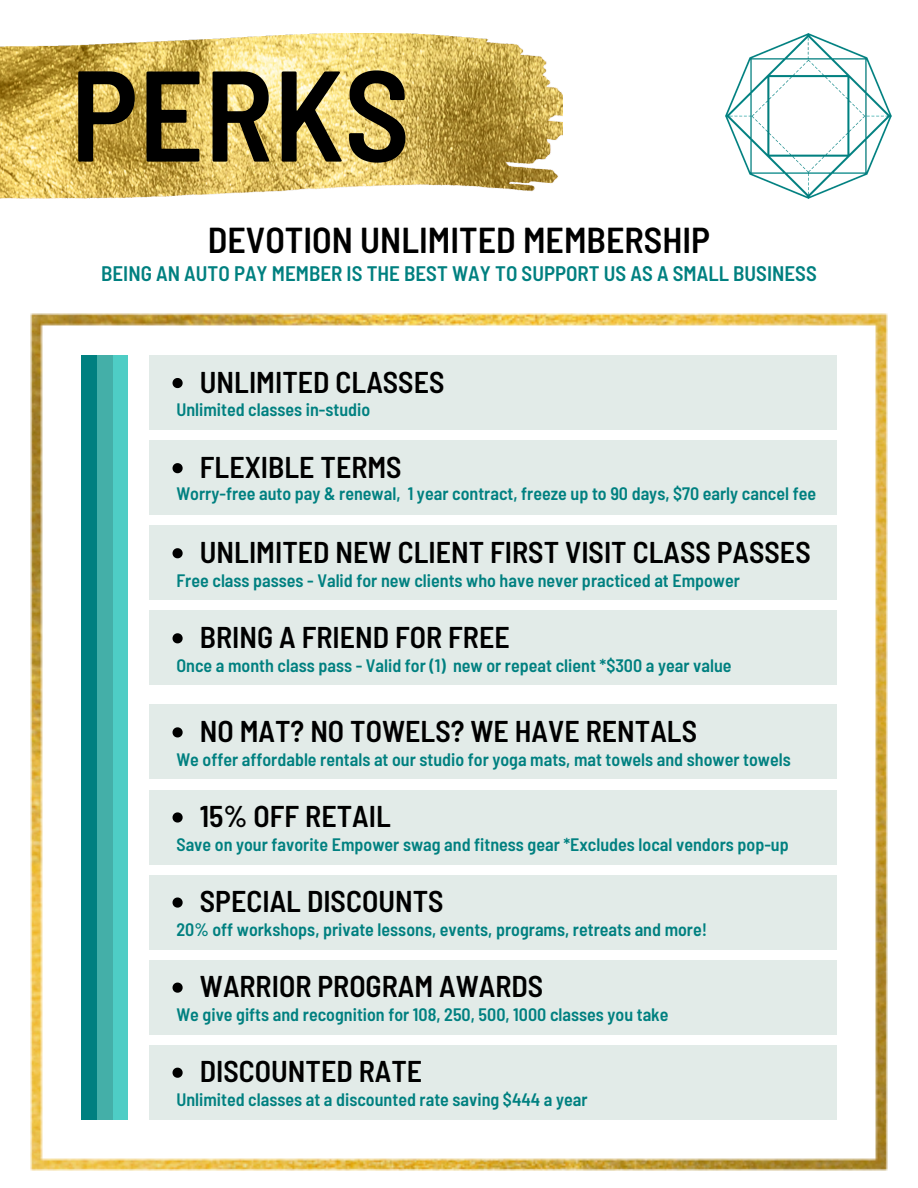
<style>
.page{position:relative;width:918px;height:1188px;background:#fff}
.page>*{position:absolute;margin:0;border:0;box-sizing:border-box;transform-origin:0 0}
.t1{font:600 semi-condensed 128.85px "Barlow";color:#000}
.t2{font:600 semi-condensed 36px "Barlow";color:#000}
.t3{font:600 semi-condensed 30px "Barlow";color:#000}
.t4{font:600 semi-condensed 21px "Barlow";color:#008080}
.t5{font:600 semi-condensed 18px "Barlow";color:#008080}
</style>
<div class="page">
<img style="left:0;top:33px;width:562px;height:166px">
<img style="left:30px;top:313px;width:858px;height:857px">
<div style="left:149px;top:355px;width:688px;height:75px;background:#e2ebe8"></div>
<svg style="left:173px;top:378px;width:10px;height:10px"></svg>
<div style="left:149px;top:440px;width:688px;height:75px;background:#e2ebe8"></div>
<svg style="left:173px;top:463px;width:10px;height:10px"></svg>
<div style="left:149px;top:525px;width:688px;height:75px;background:#e2ebe8"></div>
<svg style="left:173px;top:548px;width:10px;height:10px"></svg>
<div style="left:149px;top:610px;width:688px;height:75px;background:#e2ebe8"></div>
<svg style="left:173px;top:633px;width:10px;height:10px"></svg>
<div style="left:149px;top:704px;width:688px;height:75px;background:#e2ebe8"></div>
<svg style="left:173px;top:727px;width:10px;height:10px"></svg>
<div style="left:149px;top:790px;width:688px;height:75px;background:#e2ebe8"></div>
<svg style="left:173px;top:812px;width:10px;height:11px"></svg>
<div style="left:149px;top:875px;width:688px;height:75px;background:#e2ebe8"></div>
<svg style="left:173px;top:897px;width:10px;height:11px"></svg>
<div style="left:149px;top:960px;width:688px;height:75px;background:#e2ebe8"></div>
<svg style="left:173px;top:983px;width:10px;height:10px"></svg>
<img style="left:726px;top:33px;width:165px;height:166px">
<div style="left:149px;top:1045px;width:688px;height:75px;background:#e2ebe8"></div>
<svg style="left:173px;top:1068px;width:10px;height:10px"></svg>
<div style="left:112px;top:355px;width:15px;height:765px;background:#4ecdc5"></div>
<div style="left:97px;top:355px;width:16px;height:765px;background:#44afa8"></div>
<div style="left:82px;top:355px;width:15px;height:765px;background:#008080"></div>
<p class="t1" style="left:71px;top:33px;width:341px">PERKS</p>
<p class="t2" style="left:208px;top:217px;width:504px">DEVOTION UNLIMITED MEMBERSHIP</p>
<p class="t4" style="left:101px;top:260px;width:717px">BEING AN AUTO PAY MEMBER IS THE BEST WAY TO SUPPORT US AS A SMALL BUSINESS</p>
<p class="t3" style="left:200px;top:363px;width:246px">UNLIMITED CLASSES</p>
<p class="t5" style="left:176px;top:398px;width:195px">Unlimited classes in-studio</p>
<p class="t3" style="left:200px;top:448px;width:203px">FLEXIBLE TERMS</p>
<p class="t5" style="left:176px;top:482px;width:641px">Worry-free auto pay &amp; renewal, 1 year contract, freeze up to 90 days, $70 early cancel fee</p>
<p class="t3" style="left:200px;top:533px;width:612px">UNLIMITED NEW CLIENT FIRST VISIT CLASS PASSES</p>
<p class="t5" style="left:176px;top:569px;width:565px">Free class passes - Valid for new clients who have never practiced at Empower</p>
<p class="t3" style="left:200px;top:618px;width:311px">BRING A FRIEND FOR FREE</p>
<p class="t5" style="left:176px;top:654px;width:557px">Once a month class pass - Valid for (1) new or repeat client *$300 a year value</p>
<p class="t3" style="left:200px;top:712px;width:499px">NO MAT? NO TOWELS? WE HAVE RENTALS</p>
<p class="t5" style="left:176px;top:748px;width:616px">We offer affordable rentals at our studio for yoga mats, mat towels and shower towels</p>
<p class="t3" style="left:200px;top:797px;width:192px">15% OFF RETAIL</p>
<p class="t5" style="left:176px;top:833px;width:614px">Save on your favorite Empower swag and fitness gear *Excludes local vendors pop-up</p>
<p class="t3" style="left:200px;top:882px;width:245px">SPECIAL DISCOUNTS</p>
<p class="t5" style="left:176px;top:918px;width:532px">20% off workshops, private lessons, events, programs, retreats and more!</p>
<p class="t3" style="left:200px;top:967px;width:345px">WARRIOR PROGRAM AWARDS</p>
<p class="t5" style="left:176px;top:1003px;width:494px">We give gifts and recognition for 108, 250, 500, 1000 classes you take</p>
<p class="t3" style="left:200px;top:1052px;width:224px">DISCOUNTED RATE</p>
<p class="t5" style="left:176px;top:1088px;width:413px">Unlimited classes at a discounted rate saving $444 a year</p>
</div>
